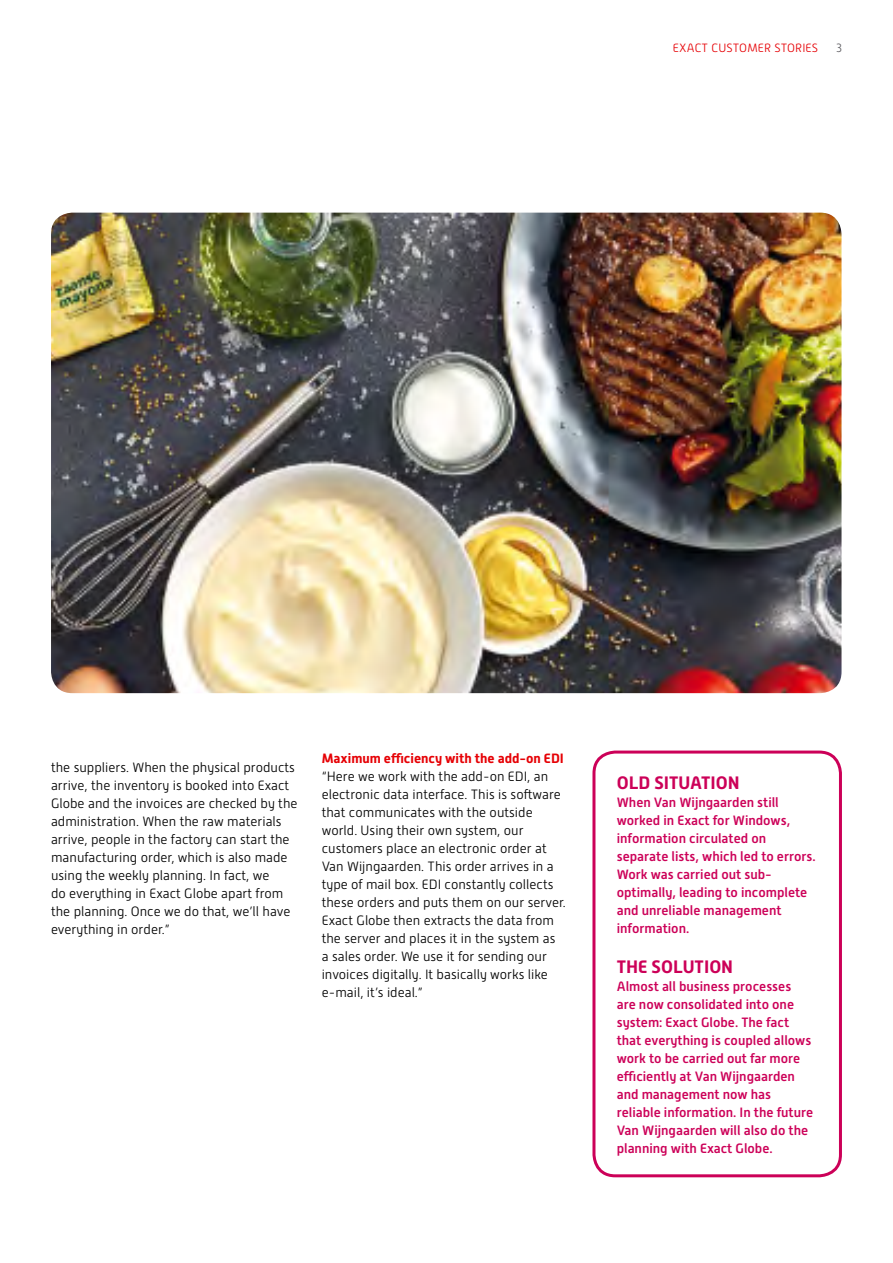
<style>
.page{position:relative;width:893px;height:1263px;background:#fff}
.page>*{position:absolute;margin:0;border:0;box-sizing:border-box;transform-origin:0 0}
.t1{font:700 18px "Alwyn New";color:#cc0058}
.t2{font:300 13.5px/18px "Alwyn New";color:#000}
.t3{font:500 13.5px/18px "Alwyn New";color:#cc0058}
.t4{font:700 13.5px "Alwyn New";color:#e60005}
.t5{font:300 12px "Alwyn New";letter-spacing:.01em;color:#e60005}
.t6{font:300 12px "Alwyn New";color:#5c5b60}
</style>
<div class="page">
<img style="left:51px;top:213px;width:790px;height:480px">
<div style="left:592px;top:750px;width:250px;height:427px;border:3px solid #cc0058;border-radius:21px"></div>
<p class="t5" style="left:673px;top:41px;width:147px">EXACT CUSTOMER STORIES</p>
<p class="t6" style="left:836px;top:41px;width:7px">3</p>
<p class="t2" style="left:51px;top:759px;width:248px">the suppliers. When the physical products arrive, the inventory is booked into Exact Globe and the invoices are checked by the administration. When the raw materials arrive, people in the factory can start the manufacturing order, which is also made using the weekly planning. In fact, we<br>do everything in Exact Globe apart from the planning. Once we do that, we’ll have everything in order.”</p>
<p class="t4" style="left:322px;top:751px;width:244px">Maximum efficiency with the add-on EDI</p>
<p class="t2" style="left:322px;top:768px;width:246px">“Here we work with the add-on EDI, an electronic data interface. This is software that communicates with the outside world. Using their own system, our customers place an electronic order at Van Wijngaarden. This order arrives in a type of mail box. EDI constantly collects these orders and puts them on our server.<br>Exact Globe then extracts the data from the server and places it in the system as a sales order. We use it for sending our invoices digitally. It basically works like e-mail, it’s ideal.”</p>
<h1 class="t1" style="left:617px;top:772px;width:125px">OLD SITUATION</h1>
<p class="t3" style="left:617px;top:793px;width:200px">When Van Wijngaarden still worked in Exact for Windows, information circulated on separate lists, which led to errors.<br>Work was carried out sub&shy;optimally, leading to incomplete and unreliable management information.</p>
<h1 class="t1" style="left:617px;top:956px;width:118px">THE SOLUTION</h1>
<p class="t3" style="left:617px;top:977px;width:198px">Almost all business processes are now consolidated into one system: Exact Globe. The fact that everything is coupled allows work to be carried out far more efficiently at Van Wijngaarden and management now has reliable information. In the future<br>Van Wijngaarden will also do the planning with Exact Globe.</p>
</div>
